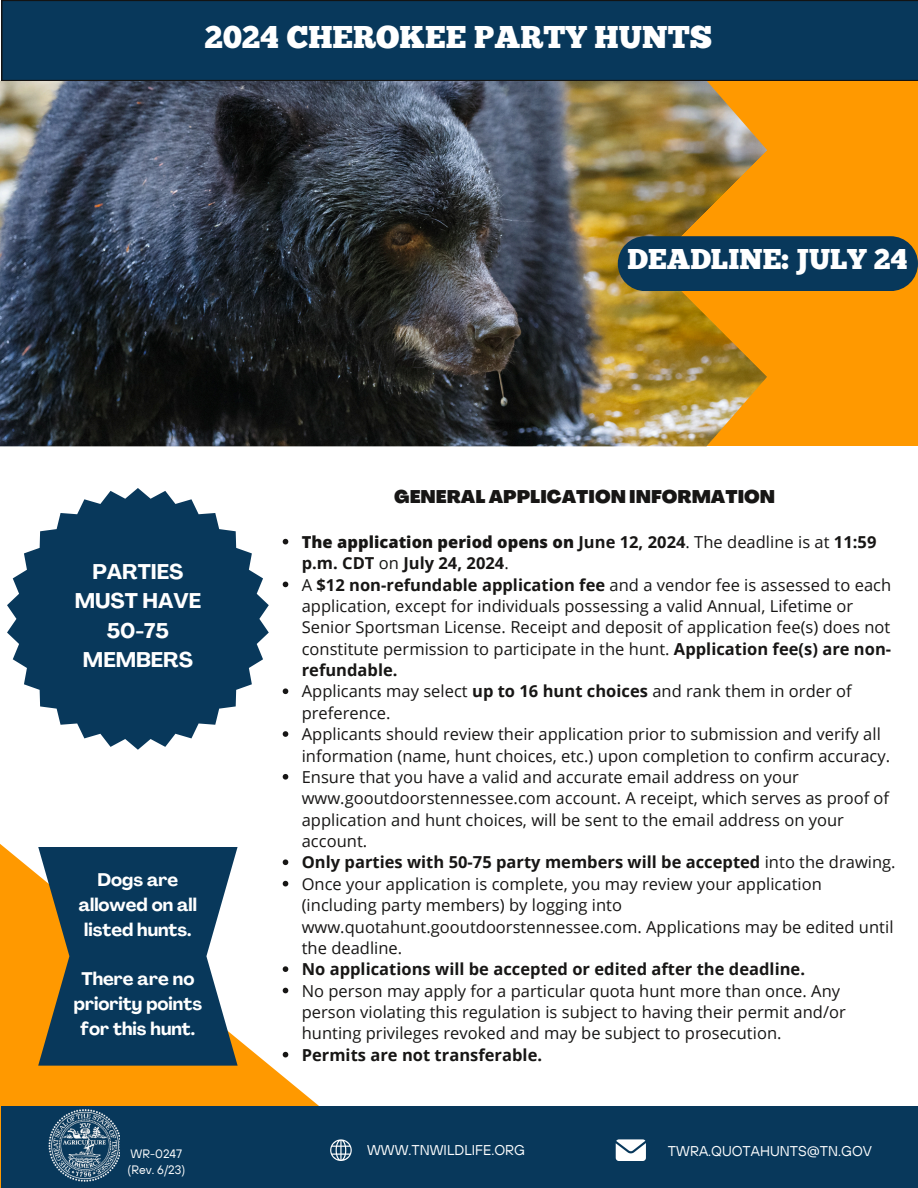
<style>
.page{position:relative;width:918px;height:1188px;background:#fff}
.page>*{position:absolute;margin:0;border:0;box-sizing:border-box;transform-origin:0 0}
.t1{font:31.5px "Chunk Five";color:#fff}
.t2{font:28.65px "Chunk Five";color:#fff}
.t3{font:700 21px/29.2px "Agrandir";color:#fff;text-align:center}
.t4{font:700 18px/24.8px "Agrandir";color:#fff;text-align:center}
.t5{font:900 18px "Agrandir";color:#171615}
.t6{font:16.5px/21.3px "Open Sans";color:#171615}
.t7{font:700 16.5px/21.3px "Open Sans";color:#171615}
.t8{font:14.1px "TT Hoves";color:#fff}
.t9{font:12.15px "TT Hoves";color:#fff}
.s1{font-weight:800}
.s2{font-weight:400}
.s3{font-weight:700}
</style>
<div class="page">
<svg style="left:0;top:690px;width:417px;height:498px"></svg>
<div style="left:1px;top:1107px;width:917px;height:81px;background:#08385b"></div>
<svg style="left:616px;top:1139px;width:30px;height:22px"></svg>
<svg style="left:330px;top:1139px;width:22px;height:22px"></svg>
<img style="left:49px;top:1110px;width:71px;height:72px">
<svg style="left:283px;top:539px;width:5px;height:5px"></svg>
<svg style="left:283px;top:582px;width:5px;height:5px"></svg>
<svg style="left:283px;top:688px;width:5px;height:6px"></svg>
<svg style="left:283px;top:731px;width:5px;height:6px"></svg>
<svg style="left:283px;top:774px;width:5px;height:6px"></svg>
<svg style="left:283px;top:859px;width:5px;height:6px"></svg>
<svg style="left:283px;top:881px;width:5px;height:5px"></svg>
<svg style="left:283px;top:966px;width:5px;height:6px"></svg>
<svg style="left:283px;top:988px;width:5px;height:5px"></svg>
<svg style="left:283px;top:1052px;width:5px;height:5px"></svg>
<svg style="left:38px;top:847px;width:200px;height:219px;background:#2f4e5c"></svg>
<div style="left:557px;top:80px;width:361px;height:366px;background:#f90"></div>
<img style="left:0;top:80px;width:766px;height:366px">
<svg style="left:653px;top:149px;width:114px;height:229px"></svg>
<div style="left:618px;top:236px;width:300px;height:55px;background:#08385b;border-radius:27px"></div>
<svg style="left:7px;top:488px;width:262px;height:262px;fill:#08385b"></svg>
<div style="left:1px;top:0;width:917px;height:81px;background:#08385b"></div>
<h6 class="t1" style="left:204px;top:24px;width:509px">2024 CHEROKEE PARTY HUNTS</h6>
<p class="t3" style="left:75px;top:559px;width:128px">PARTIES<br>MUST HAVE<br>50-75<br>MEMBERS</p>
<h4 class="t4" style="left:79px;top:869px;width:120px">Dogs are allowed on all listed hunts.</h4>
<p class="t4" style="left:74px;top:968px;width:130px">There are no priority points for this hunt.</p>
<p class="t2" style="left:628px;top:248px;width:281px">DEADLINE: JULY 24</p>
<p class="t5" style="left:394px;top:489px;width:383px">GENERAL APPLICATION INFORMATION</p>
<p class="t7" style="left:302px;top:531px;width:576px"><span class="s1">The application period opens on</span> June 12, 2024<span class="s2">. The deadline is at</span> 11:59 p.m. CDT <span class="s2">on</span> July 24, 2024<span class="s2">.</span></p>
<p class="t6" style="left:302px;top:574px;width:591px">A <span class="s3">$12 non-refundable application fee</span> and a vendor fee is assessed to each application, except for individuals possessing a valid Annual, Lifetime or Senior Sportsman License. Receipt and deposit of application fee(s) does not constitute permission to participate in the hunt. <span class="s3">Application fee(s) are non&shy;refundable.</span></p>
<p class="t6" style="left:302px;top:680px;width:552px">Applicants may select <span class="s3">up to 16 hunt choices</span> and rank them in order of preference.</p>
<p class="t6" style="left:302px;top:723px;width:590px">Applicants should review their application prior to submission and verify all information (name, hunt choices, etc.) upon completion to confirm accuracy.</p>
<p class="t6" style="left:302px;top:766px;width:589px">Ensure that you have a valid and accurate email address on your www.gooutdoorstennessee.com account. A receipt, which serves as proof of application and hunt choices, will be sent to the email address on your account.</p>
<p class="t7" style="left:302px;top:851px;width:595px">Only parties with 50-75 party members will be accepted <span class="s2">into the drawing.</span></p>
<p class="t6" style="left:302px;top:873px;width:593px">Once your application is complete, you may review your application (including party members) by logging into www.quotahunt.gooutdoorstennessee.com. Applications may be edited until the deadline.</p>
<p class="t7" style="left:302px;top:958px;width:505px">No applications will be accepted or edited after the deadline.</p>
<p class="t6" style="left:302px;top:980px;width:546px">No person may apply for a particular quota hunt more than once. Any person violating this regulation is subject to having their permit and/or hunting privileges revoked and may be subject to prosecution.</p>
<h4 class="t7" style="left:302px;top:1044px;width:242px">Permits are not transferable.</h4>
<h3 class="t9" style="left:131px;top:1146px;width:53px">WR-0247</h3>
<h1 class="t8" style="left:367px;top:1141px;width:160px">WWW.TNWILDLIFE.ORG</h1>
<h1 class="t8" style="left:668px;top:1141px;width:206px">TWRA.QUOTAHUNTS@TN.GOV</h1>
<h3 class="t9" style="left:128px;top:1162px;width:59px">(Rev. 6/23)</h3>
</div>
